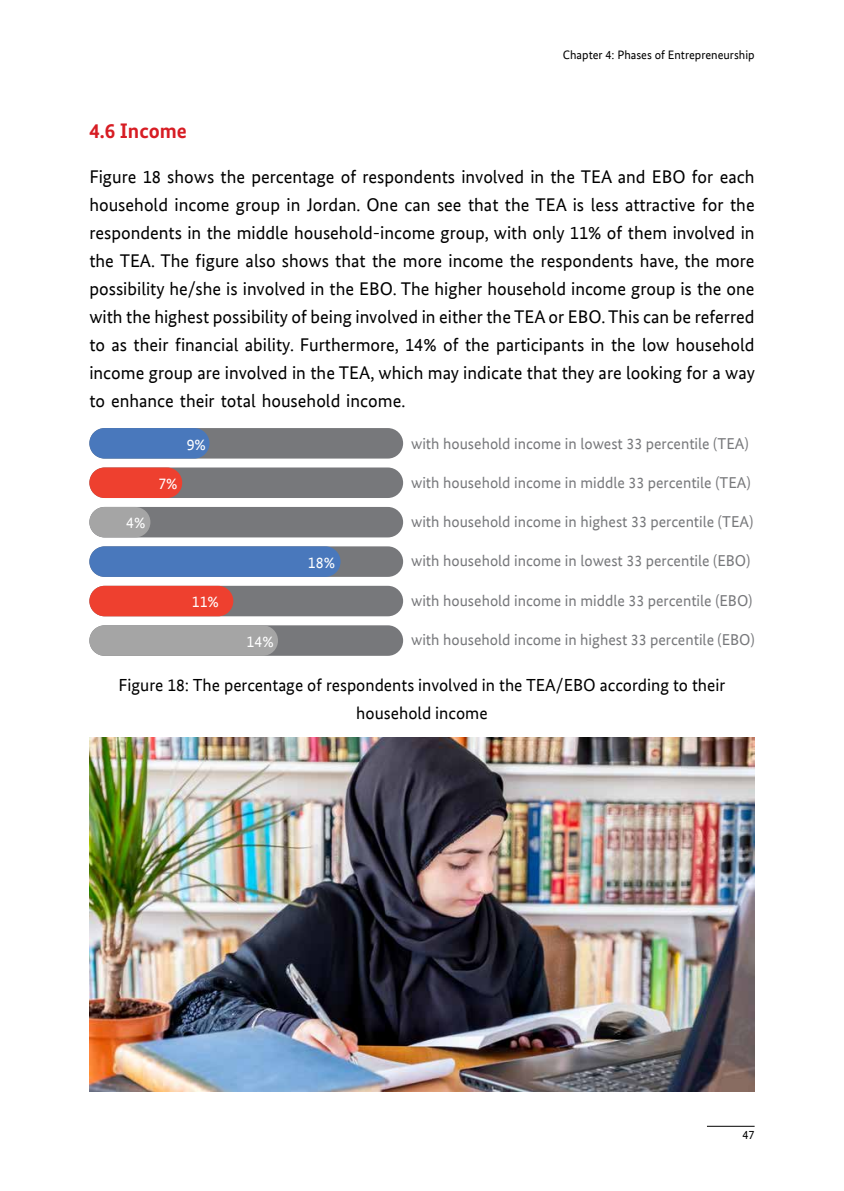
<style>
.page{position:relative;width:844px;height:1191px;background:#fff}
.page>*{position:absolute;margin:0;border:0;box-sizing:border-box;transform-origin:0 0}
.t1{font:700 21px "Bundes Sans";color:#d71d24}
.t2{font:18.38px/28px "Bundes Sans Office";color:#000;text-align:justify}
.t3{font:17.5px/28px "Bundes Sans Office";color:#000;text-align:center}
.t4{font:15.75px "Bundes Sans Office";color:#77787b}
.t5{font:15.75px "Bundes Sans Office";color:#fff}
.t6{font:12.25px "Bundes Sans Office";color:#000}
</style>
<div class="page">
<hr style="left:706px;top:1126px;width:48px;height:1px;background:#000">
<div style="left:89px;top:428px;width:314px;height:30px;background:#77787b;border-radius:15px"></div>
<div style="left:89px;top:428px;width:120px;height:30px;background:#4978bc;border-radius:15px"></div>
<div style="left:89px;top:467px;width:314px;height:31px;background:#77787b;border-radius:15px"></div>
<div style="left:89px;top:467px;width:93px;height:31px;background:#ee402f;border-radius:15px"></div>
<div style="left:89px;top:507px;width:314px;height:30px;background:#77787b;border-radius:15px"></div>
<div style="left:89px;top:507px;width:61px;height:30px;background:#a5a5a5;border-radius:15px"></div>
<div style="left:89px;top:546px;width:314px;height:31px;background:#77787b;border-radius:15px"></div>
<div style="left:89px;top:546px;width:251px;height:31px;background:#4978bc;border-radius:15px"></div>
<div style="left:89px;top:586px;width:314px;height:30px;background:#77787b;border-radius:15px"></div>
<div style="left:89px;top:586px;width:144px;height:30px;background:#ee402f;border-radius:15px"></div>
<div style="left:89px;top:625px;width:314px;height:31px;background:#77787b;border-radius:15px"></div>
<div style="left:89px;top:625px;width:189px;height:31px;background:#a5a5a5;border-radius:15px"></div>
<img style="left:89px;top:737px;width:665px;height:354px">
<p class="t6" style="left:562px;top:48px;width:193px">Chapter 4: Phases of Entrepreneurship</p>
<p class="t1" style="left:89px;top:118px;width:99px">4.6 Income</p>
<p class="t2" style="left:89px;top:163px;width:667px">Figure 18 shows the percentage of respondents involved in the TEA and EBO for each household income group in Jordan. One can see that the TEA is less attractive for the respondents in the middle household-income group, with only 11% of them involved in the TEA. The figure also shows that the more income the respondents have, the more possibility he/she is involved in the EBO. The higher household income group is the one with the highest possibility of being involved in either the TEA or EBO. This can be referred to as their financial ability. Furthermore, 14% of the participants in the low household income group are involved in the TEA, which may indicate that they are looking for a way to enhance their total household income.</p>
<p class="t5" style="left:187px;top:435px;width:21px">9%</p>
<p class="t5" style="left:158px;top:475px;width:21px">7%</p>
<p class="t5" style="left:126px;top:514px;width:21px">4%</p>
<p class="t5" style="left:308px;top:553px;width:29px">18%</p>
<p class="t5" style="left:192px;top:593px;width:29px">11%</p>
<p class="t5" style="left:246px;top:632px;width:29px">14%</p>
<p class="t4" style="left:411px;top:434px;width:339px">with household income in lowest 33 percentile (TEA)</p>
<p class="t4" style="left:411px;top:473px;width:341px">with household income in middle 33 percentile (TEA)</p>
<p class="t4" style="left:411px;top:513px;width:344px">with household income in highest 33 percentile (TEA)</p>
<p class="t4" style="left:411px;top:552px;width:340px">with household income in lowest 33 percentile (EBO)</p>
<p class="t4" style="left:411px;top:591px;width:342px">with household income in middle 33 percentile (EBO)</p>
<p class="t4" style="left:411px;top:630px;width:345px">with household income in highest 33 percentile (EBO)</p>
<p class="t3" style="left:119px;top:671px;width:608px">Figure 18: The percentage of respondents involved in the TEA/EBO according to their household income</p>
<p class="t6" style="left:742px;top:1127px;width:14px">47</p>
</div>
